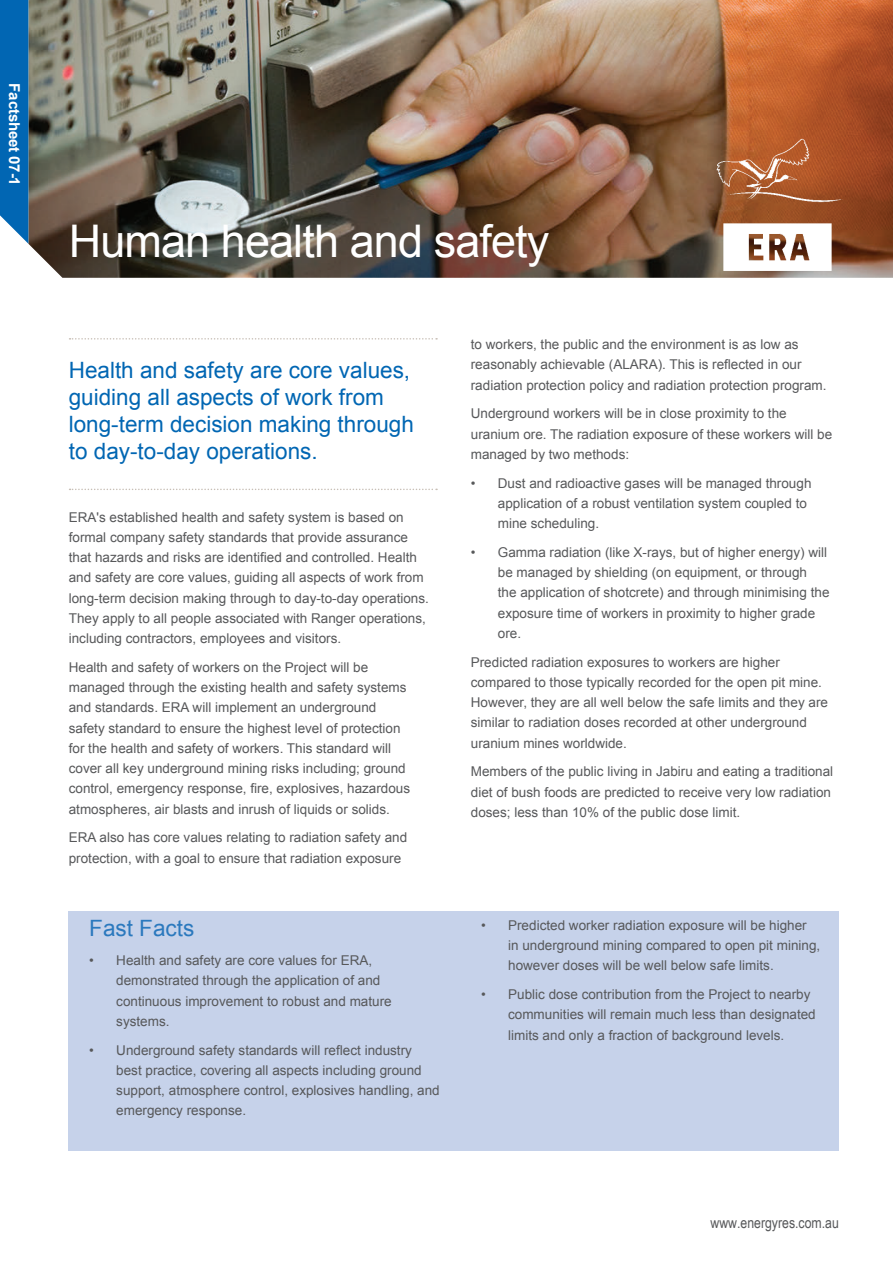
<style>
.page{position:relative;width:893px;height:1263px;background:#fff}
.page>*{position:absolute;margin:0;border:0;box-sizing:border-box;transform-origin:0 0}
.t1{font:45px "Arial";letter-spacing:-.02em;color:#fff}
.t2{font:22.5px/27px "Arial";color:#0166b3}
.t3{font:22.5px "Arial";color:#2b79be}
.t4{font:15px "Arial Narrow";color:#57585a}
.t5{font:700 15px "Arial";letter-spacing:-.01em;color:#fff}
.t6{font:13.5px/20.2px "Arial";color:#57585a}
</style>
<div class="page">
<img style="left:28px;top:0;width:865px;height:278px">
<div style="left:0;top:0;width:28px;height:244px;background:#0166b3"></div>
<img style="left:701px;top:129px;width:152px;height:149px">
<svg style="left:70px;top:338px;width:367px;height:2px"></svg>
<svg style="left:70px;top:489px;width:367px;height:1px"></svg>
<div style="left:69px;top:911px;width:770px;height:240px;background:#c6d2ea"></div>
<p class="t5" style="left:24px;top:83px;width:104px;rotate:90deg">Factsheet 07-1</p>
<h1 class="t1" style="left:69px;top:212px;width:482px">Human health and safety</h1>
<h2 class="t2" style="left:69px;top:357px;width:347px">Health and safety are core values, guiding all aspects of work from long-term decision making through to day-to-day operations.</h2>
<p class="t6" style="left:69px;top:507px;width:362px">ERA's established health and safety system is based on formal company safety standards that provide assurance that hazards and risks are identified and controlled. Health and safety are core values, guiding all aspects of work from long-term decision making through to day-to-day operations.<br>They apply to all people associated with Ranger operations, including contractors, employees and visitors.</p>
<p class="t6" style="left:69px;top:657px;width:343px">Health and safety of workers on the Project will be managed through the existing health and safety systems and standards. ERA will implement an underground safety standard to ensure the highest level of protection for the health and safety of workers. This standard will cover all key underground mining risks including; ground control, emergency response, fire, explosives, hazardous atmospheres, air blasts and inrush of liquids or solids.</p>
<p class="t6" style="left:69px;top:828px;width:340px">ERA also has core values relating to radiation safety and protection, with a goal to ensure that radiation exposure</p>
<h2 class="t3" style="left:89px;top:914px;width:107px">Fast Facts</h2>
<p class="t6" style="left:116px;top:950px;width:277px;text-indent:-27px">• Health and safety are core values for ERA, demonstrated through the application of and continuous improvement to robust and mature systems.</p>
<p class="t6" style="left:116px;top:1040px;width:325px;text-indent:-27px">• Underground safety standards will reflect industry best practice, covering all aspects including ground support, atmosphere control, explosives handling, and emergency response.</p>
<p class="t6" style="left:471px;top:334px;width:357px">to workers, the public and the environment is as low as reasonably achievable (ALARA). This is reflected in our radiation protection policy and radiation protection program.</p>
<p class="t6" style="left:471px;top:404px;width:363px">Underground workers will be in close proximity to the uranium ore. The radiation exposure of these workers will be managed by two methods:</p>
<p class="t6" style="left:498px;top:473px;width:315px;text-indent:-27px">• Dust and radioactive gases will be managed through application of a robust ventilation system coupled to mine scheduling.</p>
<p class="t6" style="left:498px;top:542px;width:333px;text-indent:-27px">• Gamma radiation (like X-rays, but of higher energy) will be managed by shielding (on equipment, or through<br>the application of shotcrete) and through minimising the exposure time of workers in proximity to higher grade ore.</p>
<p class="t6" style="left:471px;top:652px;width:359px">Predicted radiation exposures to workers are higher compared to those typically recorded for the open pit mine.<br>However, they are all well below the safe limits and they are similar to radiation doses recorded at other underground uranium mines worldwide.</p>
<p class="t6" style="left:471px;top:762px;width:364px">Members of the public living in Jabiru and eating a traditional diet of bush foods are predicted to receive very low radiation doses; less than 10% of the public dose limit.</p>
<p class="t6" style="left:508px;top:915px;width:314px;text-indent:-27px">• Predicted worker radiation exposure will be higher in underground mining compared to open pit mining, however doses will be well below safe limits.</p>
<p class="t6" style="left:508px;top:984px;width:309px;text-indent:-27px">• Public dose contribution from the Project to nearby communities will remain much less than designated limits and only a fraction of background levels.</p>
<p class="t4" style="left:710px;top:1211px;width:130px">www.energyres.com.au</p>
</div>
